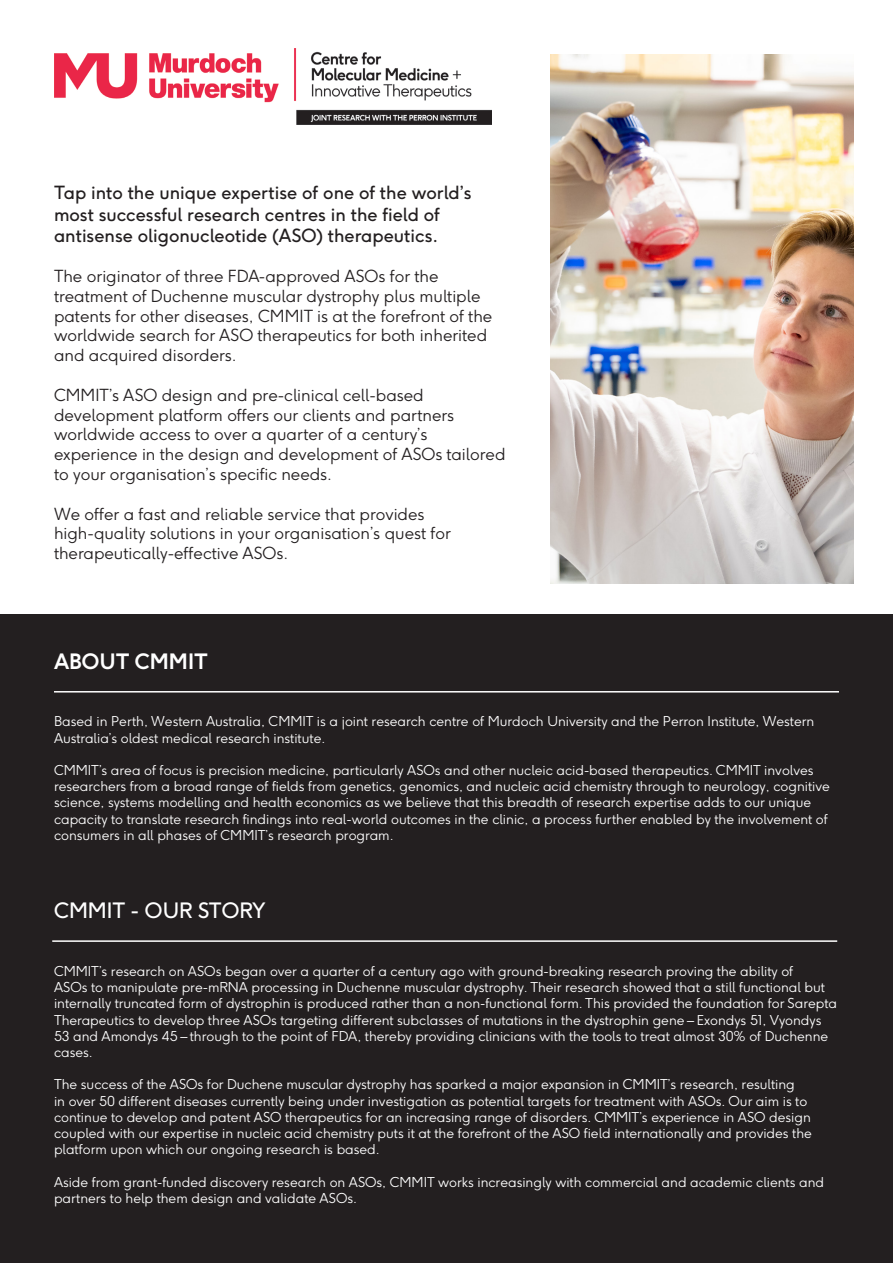
<style>
.page{position:relative;width:893px;height:1263px;background:#fff}
.page>*{position:absolute;margin:0;border:0;box-sizing:border-box;transform-origin:0 0}
.t1{font:21px "F37 Ginger";color:#fff}
.t2{font:700 21px "F37 Ginger";color:#fff}
.t3{font:18px/21.6px "F37 Ginger";color:#231f20}
.t4{font:300 16.5px/19.8px "F37 Ginger";color:#231f20}
.t5{font:300 13.5px/16.2px "F37 Ginger";color:#fff}
</style>
<div class="page">
<img style="left:54px;top:49px;width:437px;height:75px">
<div style="left:0;top:614px;width:893px;height:649px;background:#231f20"></div>
<img style="left:550px;top:54px;width:304px;height:529px">
<hr style="left:892px;top:0;width:1px;height:362px;background:#ea2648">
<hr style="left:54px;top:691px;width:785px;height:1px;background:#fff">
<hr style="left:52px;top:940px;width:785px;height:2px;background:#fff">
<p class="t3" style="left:54px;top:184px;width:419px">Tap into the unique expertise of one of the world’s most successful research centres in the field of antisense oligonucleotide (ASO) therapeutics.</p>
<p class="t4" style="left:54px;top:268px;width:440px">The originator of three FDA-approved ASOs for the treatment of Duchenne muscular dystrophy plus multiple patents for other diseases, CMMIT is at the forefront of the worldwide search for ASO therapeutics for both inherited and acquired disorders.</p>
<p class="t4" style="left:54px;top:386px;width:453px">CMMIT’s ASO design and pre-clinical cell-based development platform offers our clients and partners worldwide access to over a quarter of a century’s experience in the design and development of ASOs tailored to your organisation’s specific needs.</p>
<p class="t4" style="left:54px;top:505px;width:398px">We offer a fast and reliable service that provides high-quality solutions in your organisation’s quest for therapeutically-effective ASOs.</p>
<p class="t2" style="left:54px;top:652px;width:155px">ABOUT CMMIT</p>
<p class="t5" style="left:54px;top:715px;width:762px">Based in Perth, Western Australia, CMMIT is a joint research centre of Murdoch University and the Perron Institute, Western<br>Australia’s oldest medical research institute.</p>
<p class="t5" style="left:54px;top:763px;width:777px">CMMIT’s area of focus is precision medicine, particularly ASOs and other nucleic acid-based therapeutics. CMMIT involves researchers from a broad range of fields from genetics, genomics, and nucleic acid chemistry through to neurology, cognitive science, systems modelling and health economics as we believe that this breadth of research expertise adds to our unique capacity to translate research findings into real-world outcomes in the clinic, a process further enabled by the involvement of consumers in all phases of CMMIT’s research program.</p>
<p class="t1" style="left:54px;top:901px;width:213px">CMMIT - OUR STORY</p>
<p class="t5" style="left:54px;top:964px;width:784px">CMMIT’s research on ASOs began over a quarter of a century ago with ground-breaking research proving the ability of<br>ASOs to manipulate pre-mRNA processing in Duchenne muscular dystrophy. Their research showed that a still functional but internally truncated form of dystrophin is produced rather than a non-functional form. This provided the foundation for Sarepta Therapeutics to develop three ASOs targeting different subclasses of mutations in the dystrophin gene – Exondys 51, Vyondys 53 and Amondys 45 – through to the point of FDA, thereby providing clinicians with the tools to treat almost 30% of Duchenne cases.</p>
<p class="t5" style="left:54px;top:1077px;width:759px">The success of the ASOs for Duchene muscular dystrophy has sparked a major expansion in CMMIT’s research, resulting<br>in over 50 different diseases currently being under investigation as potential targets for treatment with ASOs. Our aim is to continue to develop and patent ASO therapeutics for an increasing range of disorders. CMMIT’s experience in ASO design coupled with our expertise in nucleic acid chemistry puts it at the forefront of the ASO field internationally and provides the platform upon which our ongoing research is based.</p>
<p class="t5" style="left:54px;top:1175px;width:772px">Aside from grant-funded discovery research on ASOs, CMMIT works increasingly with commercial and academic clients and partners to help them design and validate ASOs.</p>
</div>
